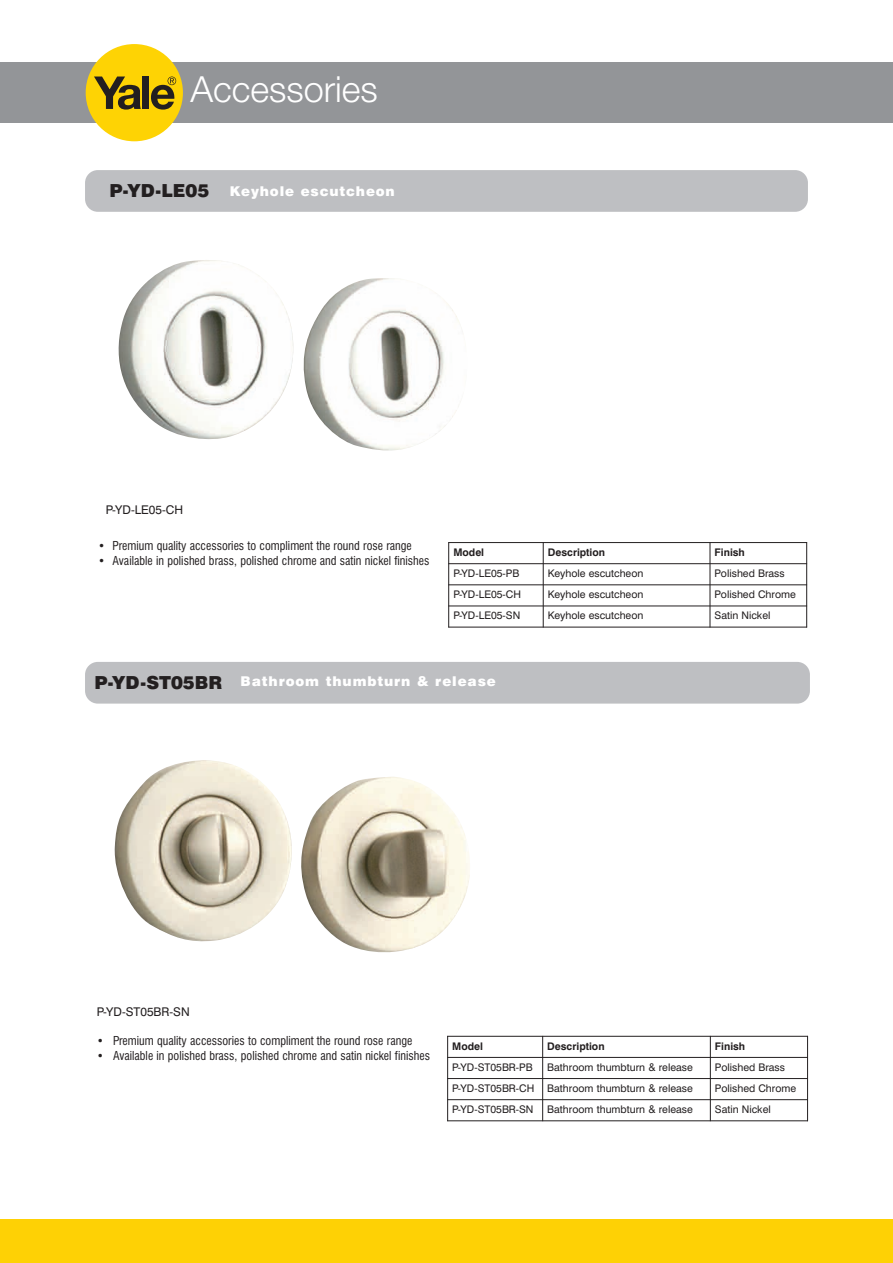
<style>
.page{position:relative;width:893px;height:1263px;background:#fff}
.page>*{position:absolute;margin:0;border:0;box-sizing:border-box;transform-origin:0 0}
.t1{font:300 36px "Helvetica Neue";color:#fff}
.t2{font:900 13.5px "Swiss 721 BT";letter-spacing:.065em;color:#fff}
.t3{font:condensed 12px "Swiss 721 BT";color:#231f20}
.t4{font:12px "Swiss 721 BT";color:#231f20}
.t5{font:10.5px "Swiss 721 BT";color:#231f20}
.t6{font:700 10.5px "Swiss 721 BT";color:#231f20}
.s1{font-size:18px;color:#231f20}
</style>
<div class="page">
<div style="left:85px;top:170px;width:723px;height:42px;background:#bebfc2;border-radius:13px"></div>
<hr style="left:448px;top:542px;width:1px;height:85px;background:#231f20">
<hr style="left:543px;top:542px;width:1px;height:85px;background:#231f20">
<hr style="left:710px;top:542px;width:1px;height:85px;background:#231f20">
<hr style="left:806px;top:542px;width:1px;height:85px;background:#231f20">
<hr style="left:448px;top:542px;width:359px;height:1px;background:#231f20">
<hr style="left:448px;top:563px;width:359px;height:1px;background:#231f20">
<hr style="left:448px;top:584px;width:359px;height:1px;background:#231f20">
<hr style="left:448px;top:606px;width:359px;height:1px;background:#231f20">
<hr style="left:448px;top:627px;width:359px;height:1px;background:#231f20">
<div style="left:85px;top:662px;width:725px;height:42px;background:#bebfc2;border-radius:13px"></div>
<hr style="left:447px;top:1036px;width:1px;height:85px;background:#231f20">
<hr style="left:542px;top:1036px;width:1px;height:85px;background:#231f20">
<hr style="left:710px;top:1036px;width:1px;height:85px;background:#231f20">
<hr style="left:807px;top:1036px;width:1px;height:85px;background:#231f20">
<hr style="left:447px;top:1036px;width:361px;height:1px;background:#231f20">
<hr style="left:447px;top:1057px;width:361px;height:1px;background:#231f20">
<hr style="left:447px;top:1078px;width:361px;height:1px;background:#231f20">
<hr style="left:447px;top:1099px;width:361px;height:1px;background:#231f20">
<hr style="left:447px;top:1120px;width:361px;height:1px;background:#231f20">
<img style="left:118px;top:260px;width:342px;height:191px">
<img style="left:114px;top:760px;width:356px;height:193px">
<div style="left:0;top:62px;width:893px;height:61px;background:#939598"></div>
<div style="left:86px;top:44px;width:97px;height:97px;background:#fed304;border-radius:50%"></div>
<svg style="left:94px;top:77px;width:47px;height:33px"></svg>
<div style="left:143px;top:76px;width:6px;height:33px;background:#231f20"></div>
<svg style="left:151px;top:77px;width:25px;height:33px"></svg>
<div style="left:0;top:1219px;width:893px;height:44px;background:#fed105"></div>
<h1 class="t1" style="left:190px;top:76px;width:189px">Accessories</h1>
<p class="t2" style="left:110px;top:186px;width:287px"><span class="s1">P-YD-LE05</span> Keyhole escutcheon</p>
<p class="t4" style="left:106px;top:505px;width:79px">P-YD-LE05-CH</p>
<p class="t3" style="left:98px;top:541px;width:315px">• Premium quality accessories to compliment the round rose range</p>
<p class="t3" style="left:98px;top:556px;width:333px">• Available in polished brass, polished chrome and satin nickel finishes</p>
<p class="t6" style="left:453px;top:548px;width:32px">Model</p>
<p class="t6" style="left:548px;top:548px;width:59px">Description</p>
<p class="t6" style="left:715px;top:548px;width:32px">Finish</p>
<p class="t5" style="left:453px;top:569px;width:68px">P-YD-LE05-PB</p>
<p class="t5" style="left:548px;top:569px;width:97px">Keyhole escutcheon</p>
<p class="t5" style="left:715px;top:569px;width:72px">Polished Brass</p>
<p class="t5" style="left:453px;top:590px;width:69px">P-YD-LE05-CH</p>
<p class="t5" style="left:548px;top:590px;width:97px">Keyhole escutcheon</p>
<p class="t5" style="left:715px;top:590px;width:83px">Polished Chrome</p>
<p class="t5" style="left:453px;top:612px;width:68px">P-YD-LE05-SN</p>
<p class="t5" style="left:548px;top:612px;width:97px">Keyhole escutcheon</p>
<p class="t5" style="left:715px;top:612px;width:57px">Satin Nickel</p>
<p class="t2" style="left:94px;top:676px;width:403px"><span class="s1">P-YD-ST05BR</span> Bathroom thumbturn &amp; release</p>
<p class="t4" style="left:97px;top:1008px;width:94px">P-YD-ST05BR-SN</p>
<p class="t3" style="left:97px;top:1036px;width:317px">• Premium quality accessories to compliment the round rose range</p>
<p class="t3" style="left:97px;top:1051px;width:335px">• Available in polished brass, polished chrome and satin nickel finishes</p>
<p class="t6" style="left:452px;top:1042px;width:32px">Model</p>
<p class="t6" style="left:547px;top:1042px;width:59px">Description</p>
<p class="t6" style="left:715px;top:1042px;width:32px">Finish</p>
<p class="t5" style="left:452px;top:1063px;width:82px">P-YD-ST05BR-PB</p>
<p class="t5" style="left:547px;top:1063px;width:147px">Bathroom thumbturn &amp; release</p>
<p class="t5" style="left:715px;top:1063px;width:72px">Polished Brass</p>
<p class="t5" style="left:452px;top:1084px;width:242px">P-YD-ST05BR-CH Bathroom thumbturn &amp; release</p>
<p class="t5" style="left:715px;top:1084px;width:83px">Polished Chrome</p>
<p class="t5" style="left:452px;top:1105px;width:83px">P-YD-ST05BR-SN</p>
<p class="t5" style="left:547px;top:1105px;width:147px">Bathroom thumbturn &amp; release</p>
<p class="t5" style="left:715px;top:1105px;width:57px">Satin Nickel</p>
</div>
